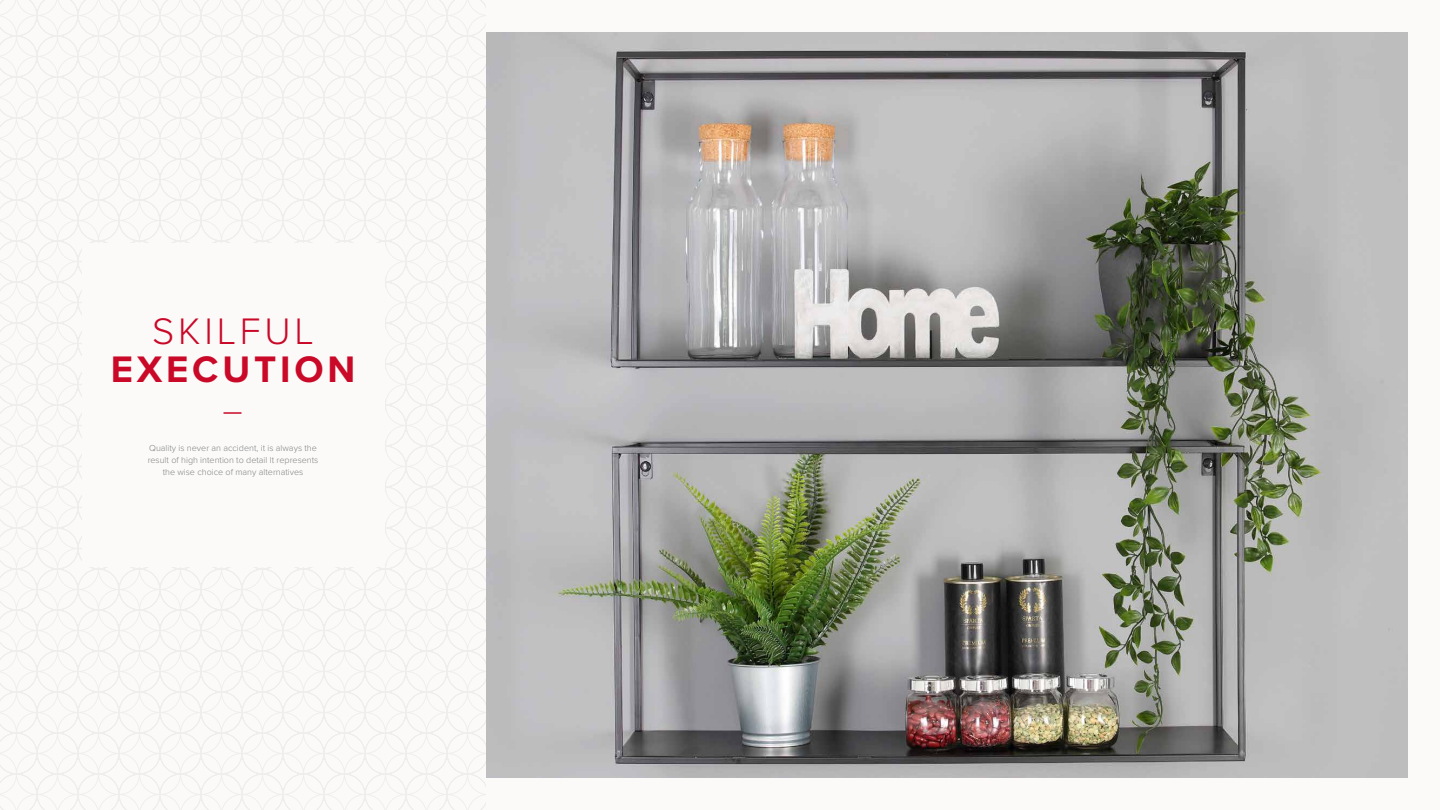
<style>
.page{position:relative;width:1440px;height:810px;background:#fbfaf9}
.page>*{position:absolute;margin:0;border:0;box-sizing:border-box;transform-origin:0 0}
.t1{font:700 38.25px "Proxima Nova";letter-spacing:.1em;color:#ca0928}
.t2{font:300 38.25px "Proxima Nova";letter-spacing:.1em;color:#ca0928}
.t3{font:300 9px/12px "Proxima Nova";color:#828282;text-align:center}
</style>
<div class="page">
<img style="left:486px;top:32px;width:922px;height:746px">
<svg style="left:224px;top:412px;width:18px;height:2px"></svg>
<h1 class="t2" style="left:152px;top:303px;width:163px">SKILFUL</h1>
<h1 class="t1" style="left:111px;top:341px;width:246px">EXECUTION</h1>
<p class="t3" style="left:148px;top:441px;width:172px">Quality is never an accident, it is always the result of high intention to detail It represents the wise choice of many alternatives</p>
</div>
